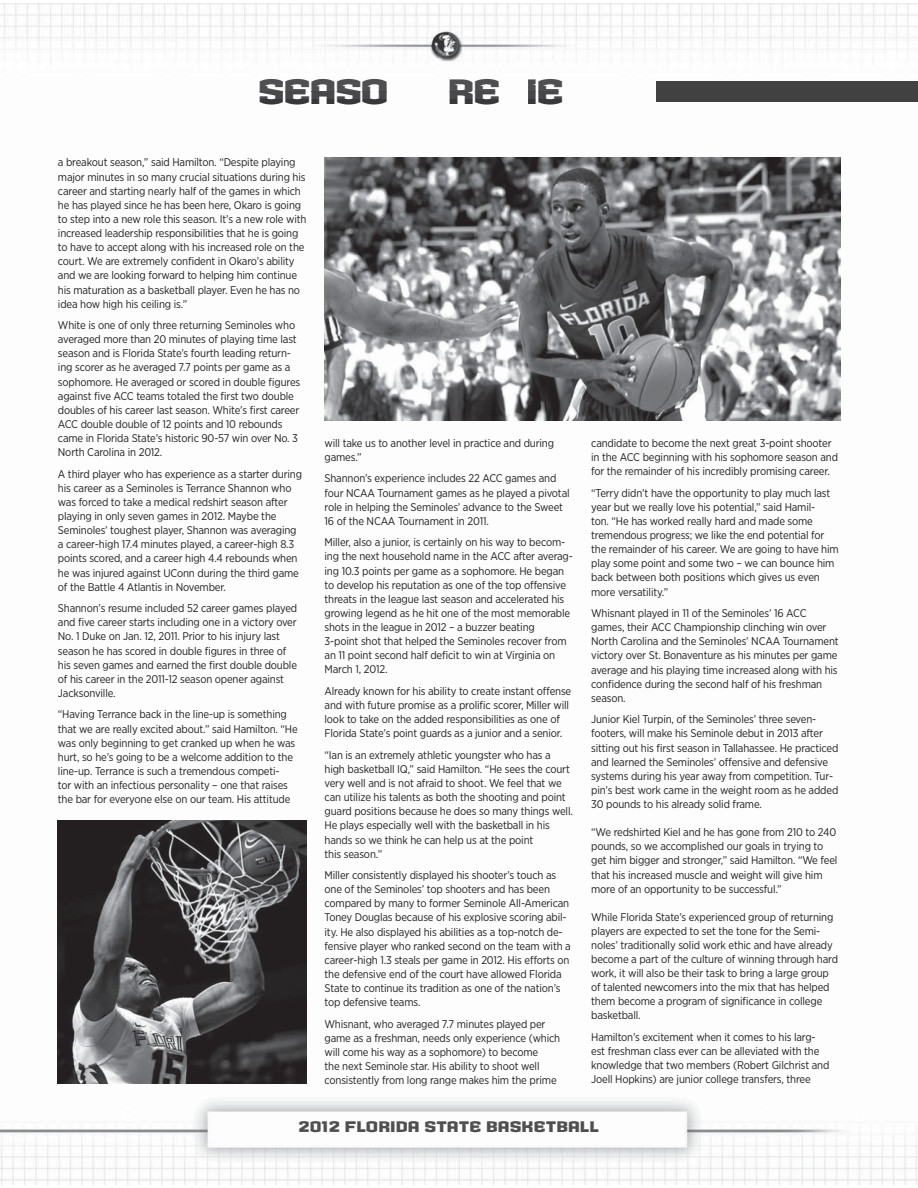
<style>
.page{position:relative;width:918px;height:1188px;background:#fff}
.page>*{position:absolute;margin:0;border:0;box-sizing:border-box;transform-origin:0 0}
.t1{font:700 34.2px "Seminole";letter-spacing:-.05em;color:#4f4f51}
.t2{font:700 14.85px "Seminole";color:#4f4f51}
.t3{font:11.1px/14.1px "Gotham Narrow";letter-spacing:-.015em;color:#231f20}
</style>
<div class="page">
<img style="left:0;top:4px;width:918px;height:1180px">
<div style="left:657px;top:81px;width:261px;height:20px;background:#414142"></div>
<img style="left:325px;top:158px;width:515px;height:263px">
<img style="left:58px;top:821px;width:249px;height:263px">
<h1 class="t1" style="left:258px;top:79px;width:133px">SEASO</h1>
<h1 class="t1" style="left:448px;top:79px;width:118px">RE IE</h1>
<p class="t3" style="left:58px;top:156px;width:250px">a breakout season,” said Hamilton. “Despite playing major minutes in so many crucial situations during his career and starting nearly half of the games in which he has played since he has been here, Okaro is going to step into a new role this season. It’s a new role with increased leadership responsibilities that he is going to have to accept along with his increased role on the court. We are extremely confident in Okaro’s ability and we are looking forward to helping him continue his maturation as a basketball player. Even he has no idea how high his ceiling is.”</p>
<p class="t3" style="left:58px;top:319px;width:244px">White is one of only three returning Seminoles who averaged more than 20 minutes of playing time last season and is Florida State’s fourth leading return&shy;ing scorer as he averaged 7.7 points per game as a sophomore. He averaged or scored in double figures against five ACC teams totaled the first two double doubles of his career last season. White’s first career ACC double double of 12 points and 10 rebounds came in Florida State’s historic 90-57 win over No. 3<br>North Carolina in 2012.</p>
<p class="t3" style="left:58px;top:467px;width:246px">A third player who has experience as a starter during his career as a Seminoles is Terrance Shannon who was forced to take a medical redshirt season after playing in only seven games in 2012. Maybe the Seminoles’ toughest player, Shannon was averaging a career-high 17.4 minutes played, a career-high 8.3 points scored, and a career high 4.4 rebounds when he was injured against UConn during the third game of the Battle 4 Atlantis in November.</p>
<p class="t3" style="left:58px;top:602px;width:241px">Shannon’s resume included 52 career games played and five career starts including one in a victory over No. 1 Duke on Jan. 12, 2011. Prior to his injury last season he has scored in double figures in three of his seven games and earned the first double double of his career in the 2011-12 season opener against Jacksonville.</p>
<p class="t3" style="left:58px;top:708px;width:241px">“Having Terrance back in the line-up is something that we are really excited about.” said Hamilton. “He was only beginning to get cranked up when he was hurt, so he’s going to be a welcome addition to the line-up. Terrance is such a tremendous competi-<br>tor with an infectious personality – one that raises the bar for everyone else on our team. His attitude</p>
<p class="t3" style="left:325px;top:436px;width:231px">will take us to another level in practice and during games.”</p>
<p class="t3" style="left:325px;top:472px;width:247px">Shannon’s experience includes 22 ACC games and four NCAA Tournament games as he played a pivotal role in helping the Seminoles’ advance to the Sweet 16 of the NCAA Tournament in 2011.</p>
<p class="t3" style="left:325px;top:536px;width:250px">Miller, also a junior, is certainly on his way to becom&shy;ing the next household name in the ACC after averag&shy;ing 10.3 points per game as a sophomore. He began to develop his reputation as one of the top offensive threats in the league last season and accelerated his growing legend as he hit one of the most memorable shots in the league in 2012 – a buzzer beating<br>3-point shot that helped the Seminoles recover from an 11 point second half deficit to win at Virginia on March 1, 2012.</p>
<p class="t3" style="left:325px;top:684px;width:248px">Already known for his ability to create instant offense and with future promise as a prolific scorer, Miller will look to take on the added responsibilities as one of Florida State’s point guards as a junior and a senior.</p>
<p class="t3" style="left:325px;top:748px;width:250px">“Ian is an extremely athletic youngster who has a high basketball IQ,” said Hamilton. “He sees the court very well and is not afraid to shoot. We feel that we can utilize his talents as both the shooting and point guard positions because he does so many things well.<br>He plays especially well with the basketball in his hands so we think he can help us at the point<br>this season.”</p>
<p class="t3" style="left:325px;top:869px;width:248px">Miller consistently displayed his shooter’s touch as one of the Seminoles’ top shooters and has been compared by many to former Seminole All-American Toney Douglas because of his explosive scoring abil&shy;ity. He also displayed his abilities as a top-notch de&shy;fensive player who ranked second on the team with a career-high 1.3 steals per game in 2012. His efforts on the defensive end of the court have allowed Florida State to continue its tradition as one of the nation’s top defensive teams.</p>
<p class="t3" style="left:325px;top:1017px;width:237px">Whisnant, who averaged 7.7 minutes played per game as a freshman, needs only experience (which will come his way as a sophomore) to become<br>the next Seminole star. His ability to shoot well consistently from long range makes him the prime</p>
<p class="t3" style="left:591px;top:436px;width:248px">candidate to become the next great 3-point shooter in the ACC beginning with his sophomore season and for the remainder of his incredibly promising career.</p>
<p class="t3" style="left:591px;top:486px;width:249px">“Terry didn’t have the opportunity to play much last year but we really love his potential,” said Hamil-<br>ton. “He has worked really hard and made some tremendous progress; we like the end potential for the remainder of his career. We are going to have him play some point and some two – we can bounce him back between both positions which gives us even more versatility.”</p>
<p class="t3" style="left:591px;top:607px;width:249px">Whisnant played in 11 of the Seminoles’ 16 ACC games, their ACC Championship clinching win over North Carolina and the Seminoles’ NCAA Tournament victory over St. Bonaventure as his minutes per game average and his playing time increased along with his confidence during the second half of his freshman season.</p>
<p class="t3" style="left:591px;top:713px;width:249px">Junior Kiel Turpin, of the Seminoles’ three seven&shy;footers, will make his Seminole debut in 2013 after sitting out his first season in Tallahassee. He practiced and learned the Seminoles’ offensive and defensive systems during his year away from competition. Tur&shy;pin’s best work came in the weight room as he added 30 pounds to his already solid frame.</p>
<p class="t3" style="left:591px;top:826px;width:248px">“We redshirted Kiel and he has gone from 210 to 240 pounds, so we accomplished our goals in trying to get him bigger and stronger,” said Hamilton. “We feel that his increased muscle and weight will give him more of an opportunity to be successful.”</p>
<p class="t3" style="left:591px;top:910px;width:248px">While Florida State’s experienced group of returning players are expected to set the tone for the Semi&shy;noles’ traditionally solid work ethic and have already become a part of the culture of winning through hard work, it will also be their task to bring a large group of talented newcomers into the mix that has helped them become a program of significance in college basketball.</p>
<p class="t3" style="left:591px;top:1030px;width:240px">Hamilton’s excitement when it comes to his larg&shy;est freshman class ever can be alleviated with the knowledge that two members (Robert Gilchrist and Joell Hopkins) are junior college transfers, three</p>
<h2 class="t2" style="left:299px;top:1122px;width:302px">2012 FLORIDA STATE BASKETBALL</h2>
</div>
